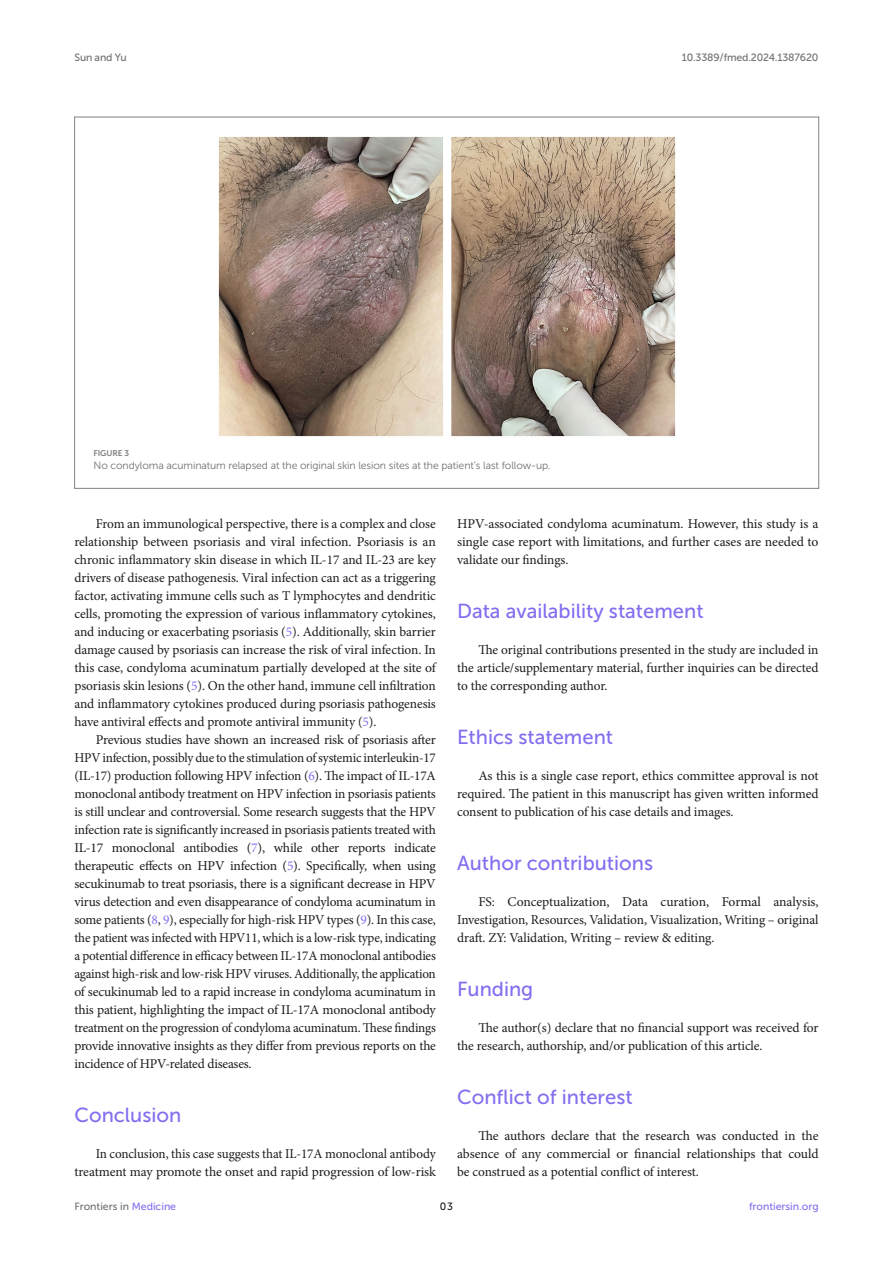
<style>
.page{position:relative;width:893px;height:1263px;background:#fff}
.page>*{position:absolute;margin:0;border:0;box-sizing:border-box;transform-origin:0 0}
.HEAD_1{font:20.25px "Museo Sans 500";color:#856df0}
.TEXT{font:13.5px/18px "Minion Pro";letter-spacing:-.015em;color:#1b1c1b;text-align:justify}
.TEXT_FLUSH{font:13.5px/18px "Minion Pro";letter-spacing:-.005em;color:#1b1c1b;text-align:justify}
.FIG_LEG{font:10.5px "Museo Sans 300";letter-spacing:-.01em;color:#706f70}
.t1{font:10.5px "Museo Sans 500";letter-spacing:-.015em;color:#706f70}
.t2{font:10.5px "Museo Sans 500";color:#856df0}
.t3{font:10.5px "Museo Sans 500";color:#1b1c1b}
.FIG_HD{font:8.25px "Museo Sans 700";letter-spacing:-.01em;color:#7e7f7f}
.s1{color:#856df0}
</style>
<div class="page">
<img style="left:218px;top:136px;width:458px;height:301px">
<p class="t1" style="left:74px;top:51px;width:54px">Sun and Yu</p>
<p class="t1" style="left:682px;top:51px;width:138px">10.3389/fmed.2024.1387620</p>
<p class="FIG_HD" style="left:94px;top:448px;width:37px">FIGURE 3</p>
<p class="FIG_LEG" style="left:94px;top:460px;width:459px">No condyloma acuminatum relapsed at the original skin lesion sites at the patient’s last follow-up.</p>
<p class="TEXT" style="left:74px;top:515px;width:363px;text-indent:21px">From an immunological perspective, there is a complex and close relationship between psoriasis and viral infection. Psoriasis is an chronic inflammatory skin disease in which IL-17 and IL-23 are key drivers of disease pathogenesis. Viral infection can act as a triggering factor, activating immune cells such as T lymphocytes and dendritic cells, promoting the expression of various inflammatory cytokines, and inducing or exacerbating psoriasis (<span class="s1">5</span>). Additionally, skin barrier damage caused by psoriasis can increase the risk of viral infection. In this case, condyloma acuminatum partially developed at the site of psoriasis skin lesions (<span class="s1">5</span>). On the other hand, immune cell infiltration and inflammatory cytokines produced during psoriasis pathogenesis have antiviral effects and promote antiviral immunity (<span class="s1">5</span>).</p>
<p class="TEXT" style="left:74px;top:731px;width:363px;text-indent:21px">Previous studies have shown an increased risk of psoriasis after HPV infection, possibly due to the stimulation of systemic interleukin-17 (IL-17) production following HPV infection (<span class="s1">6</span>). The impact of IL-17A monoclonal antibody treatment on HPV infection in psoriasis patients is still unclear and controversial. Some research suggests that the HPV infection rate is significantly increased in psoriasis patients treated with IL-17 monoclonal antibodies (<span class="s1">7</span>), while other reports indicate therapeutic effects on HPV infection (<span class="s1">5</span>). Specifically, when using secukinumab to treat psoriasis, there is a significant decrease in HPV virus detection and even disappearance of condyloma acuminatum in some patients (<span class="s1">8</span>, <span class="s1">9</span>), especially for high-risk HPV types (<span class="s1">9</span>). In this case, the patient was infected with HPV11, which is a low-risk type, indicating a potential difference in efficacy between IL-17A monoclonal antibodies against high-risk and low-risk HPV viruses. Additionally, the application of secukinumab led to a rapid increase in condyloma acuminatum in this patient, highlighting the impact of IL-17A monoclonal antibody treatment on the progression of condyloma acuminatum. These findings provide innovative insights as they differ from previous reports on the incidence of HPV-related diseases.</p>
<p class="HEAD_1" style="left:74px;top:1104px;width:108px">Conclusion</p>
<p class="TEXT_FLUSH" style="left:74px;top:1145px;width:363px;text-align:right">In conclusion, this case suggests that IL-17A monoclonal antibody treatment may promote the onset and rapid progression of low-risk</p>
<p class="TEXT_FLUSH" style="left:457px;top:515px;width:363px">HPV-associated condyloma acuminatum. However, this study is a single case report with limitations, and further cases are needed to validate our findings.</p>
<p class="HEAD_1" style="left:457px;top:600px;width:248px">Data availability statement</p>
<p class="TEXT_FLUSH" style="left:457px;top:641px;width:363px;text-indent:21px">The original contributions presented in the study are included in the article/supplementary material, further inquiries can be directed to the corresponding author.</p>
<p class="HEAD_1" style="left:457px;top:726px;width:158px">Ethics statement</p>
<p class="TEXT_FLUSH" style="left:457px;top:767px;width:363px;text-indent:21px">As this is a single case report, ethics committee approval is not required. The patient in this manuscript has given written informed consent to publication of his case details and images.</p>
<p class="HEAD_1" style="left:457px;top:852px;width:197px">Author contributions</p>
<p class="TEXT_FLUSH" style="left:457px;top:893px;width:363px;text-indent:21px">FS: Conceptualization, Data curation, Formal analysis, Investigation, Resources, Validation, Visualization, Writing – original draft. ZY: Validation, Writing – review &amp; editing.</p>
<p class="HEAD_1" style="left:457px;top:978px;width:78px">Funding</p>
<p class="TEXT_FLUSH" style="left:457px;top:1019px;width:363px;text-indent:21px">The author(s) declare that no financial support was received for the research, authorship, and/or publication of this article.</p>
<p class="HEAD_1" style="left:457px;top:1086px;width:177px">Conflict of interest</p>
<p class="TEXT_FLUSH" style="left:457px;top:1127px;width:363px;text-indent:21px">The authors declare that the research was conducted in the absence of any commercial or financial relationships that could be construed as a potential conflict of interest.</p>
<p class="t1" style="left:74px;top:1200px;width:103px">Frontiers in <span class="s1">Medicine</span></p>
<p class="t3" style="left:440px;top:1200px;width:15px">03</p>
<p class="t2" style="left:749px;top:1200px;width:71px">frontiersin.org</p>
</div>
